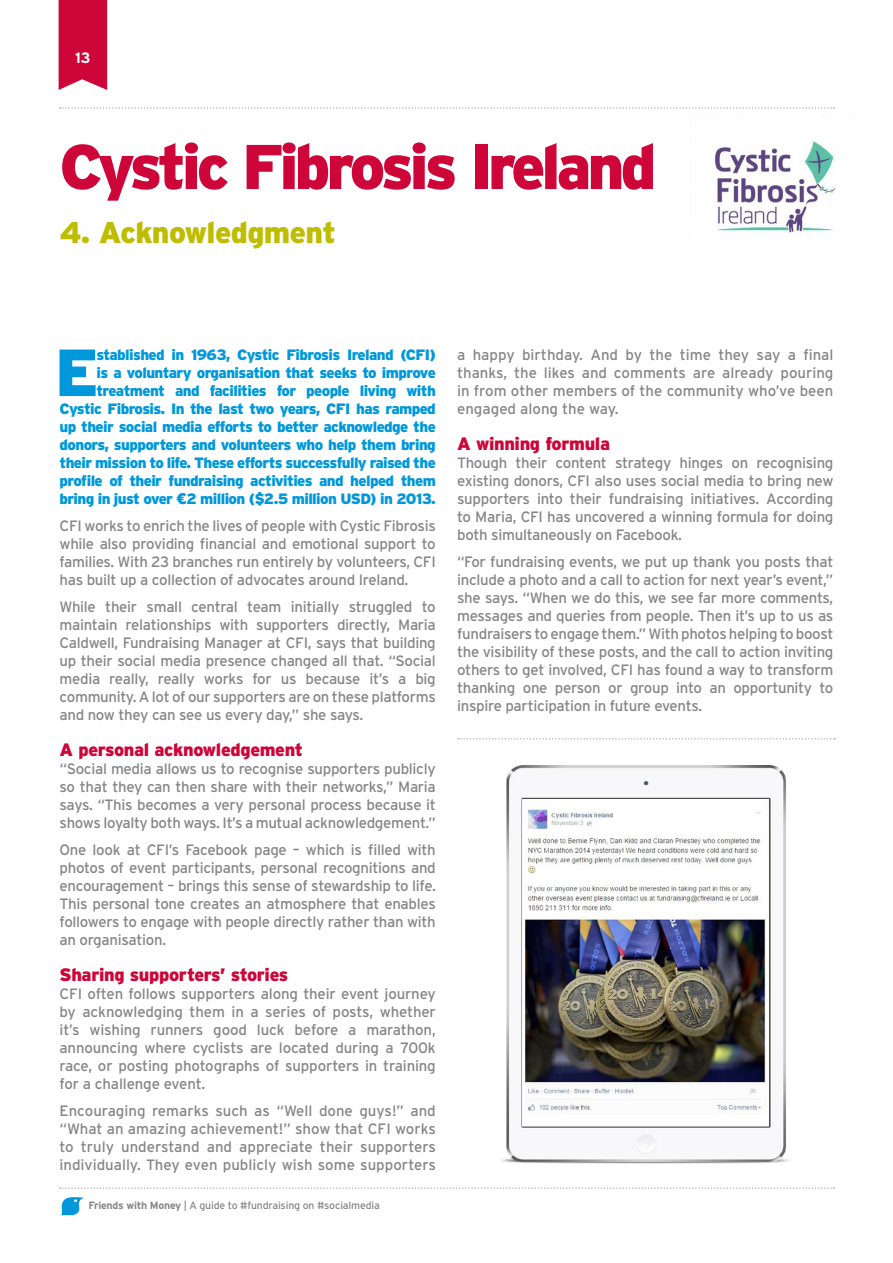
<style>
.page{position:relative;width:893px;height:1263px;background:#fff}
.page>*{position:absolute;margin:0;border:0;box-sizing:border-box;transform-origin:0 0}
.t1{font:900 66.45px "Interstate";color:#0098da}
.t2{font:900 63px "Interstate";letter-spacing:-.065em;color:#ce0538}
.t3{font:900 30px "Interstate";letter-spacing:-.02em;color:#bebd00}
.t4{font:900 18px "Interstate";letter-spacing:-.02em;color:#ce0538}
.t5{font:15px/18px "Interstate";letter-spacing:-.02em;color:#878686;text-align:justify}
.t6{font:900 15px/18px "Interstate";letter-spacing:-.04em;color:#0098da;text-align:right}
.t7{font:700 15px "Interstate";color:#fff}
.t8{font:10.5px "Interstate";letter-spacing:-.015em;color:#878686}
.s1{font-family:"Arial"}
.s2{font-weight:700}
</style>
<div class="page">
<svg style="left:458px;top:738px;width:377px;height:2px"></svg>
<img style="left:501px;top:765px;width:288px;height:399px">
<img style="left:715px;top:141px;width:121px;height:92px">
<div style="left:59px;top:0;width:48px;height:90px;background:#ce0538"></div>
<svg style="left:60px;top:107px;width:774px;height:2px"></svg>
<svg style="left:60px;top:1187px;width:774px;height:2px"></svg>
<svg style="left:60px;top:1197px;width:24px;height:18px"></svg>
<p class="t7" style="left:75px;top:49px;width:17px">13</p>
<h2 class="t2" style="left:60px;top:131px;width:598px">Cystic Fibrosis Ireland</h2>
<h3 class="t3" style="left:60px;top:215px;width:278px">4. Acknowledgment</h3>
<p class="t6" style="left:60px;top:346px;width:378px">stablished in 1963, Cystic Fibrosis Ireland (CFI)<br>is a voluntary organisation that seeks to improve treatment and facilities for people living with Cystic Fibrosis. In the last two years, CFI has ramped up their social media efforts to better acknowledge the donors, supporters and volunteers who help them bring their mission to life. These efforts successfully raised the profile of their fundraising activities and helped them bring in just over <span class="s1">€</span>2 million ($2.5 million USD) in 2013.</p>
<p class="t5" style="left:60px;top:517px;width:378px">CFI works to enrich the lives of people with Cystic Fibrosis while also providing financial and emotional support to families. With 23 branches run entirely by volunteers, CFI has built up a collection of advocates around Ireland.</p>
<p class="t5" style="left:60px;top:598px;width:378px">While their small central team initially struggled to maintain relationships with supporters directly, Maria Caldwell, Fundraising Manager at CFI, says that building up their social media presence changed all that. “Social media really, really works for us because it’s a big community. A lot of our supporters are on these platforms and now they can see us every day,” she says.</p>
<p class="t4" style="left:60px;top:739px;width:245px">A personal acknowledgement</p>
<p class="t5" style="left:60px;top:760px;width:378px">“Social media allows us to recognise supporters publicly so that they can then share with their networks,” Maria says. “This becomes a very personal process because it shows loyalty both ways. It’s a mutual acknowledgement.”</p>
<p class="t5" style="left:60px;top:841px;width:378px">One look at CFI’s Facebook page – which is filled with photos of event participants, personal recognitions and encouragement – brings this sense of stewardship to life.<br>This personal tone creates an atmosphere that enables followers to engage with people directly rather than with an organisation.</p>
<p class="t4" style="left:60px;top:964px;width:230px">Sharing supporters’ stories</p>
<p class="t5" style="left:60px;top:985px;width:378px">CFI often follows supporters along their event journey by acknowledging them in a series of posts, whether it’s wishing runners good luck before a marathon, announcing where cyclists are located during a 700k race, or posting photographs of supporters in training for a challenge event.</p>
<p class="t5" style="left:60px;top:1102px;width:378px">Encouraging remarks such as “Well done guys!” and “What an amazing achievement!” show that CFI works to truly understand and appreciate their supporters individually. They even publicly wish some supporters</p>
<h1 class="t1" style="left:55px;top:335px;width:46px">E</h1>
<p class="t8" style="left:88px;top:1199px;width:293px"><span class="s2">Friends with Money</span> | A guide to #fundraising on #socialmedia</p>
<p class="t5" style="left:457px;top:346px;width:378px">a happy birthday. And by the time they say a final thanks, the likes and comments are already pouring in from other members of the community who’ve been engaged along the way.</p>
<p class="t4" style="left:457px;top:433px;width:154px">A winning formula</p>
<p class="t5" style="left:457px;top:454px;width:378px">Though their content strategy hinges on recognising existing donors, CFI also uses social media to bring new supporters into their fundraising initiatives. According to Maria, CFI has uncovered a winning formula for doing both simultaneously on Facebook.</p>
<p class="t5" style="left:457px;top:553px;width:378px">“For fundraising events, we put up thank you posts that include a photo and a call to action for next year’s event,” she says. “When we do this, we see far more comments, messages and queries from people. Then it’s up to us as fundraisers to engage them.” With photos helping to boost the visibility of these posts, and the call to action inviting others to get involved, CFI has found a way to transform thanking one person or group into an opportunity to inspire participation in future events.</p>
</div>
